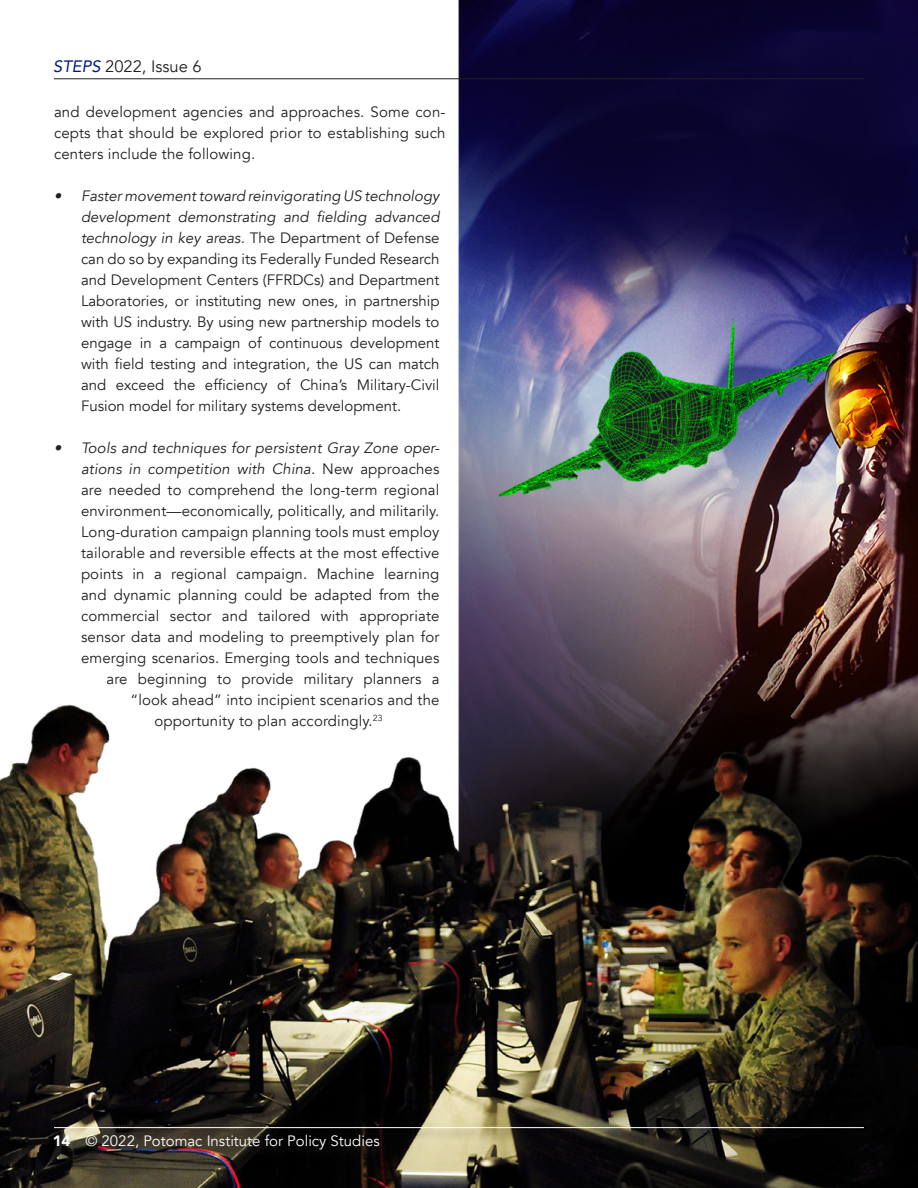
<style>
.page{position:relative;width:918px;height:1188px;background:#fff}
.page>*{position:absolute;margin:0;border:0;box-sizing:border-box;transform-origin:0 0}
.t1{font:16.5px "Avenir";color:#231f20}
.Body_text_regular{font:15px/21px "Avenir";letter-spacing:.01em;color:#231f20;text-align:justify}
.t2{font:italic 15px "Avenir";letter-spacing:.01em;color:#231f20}
.folio{font:15px "Avenir";color:#fff}
.s1{font-style:italic;color:#001789}
.s2{font-style:italic}
.s3{font-style:normal}
.s4{font-weight:900}
</style>
<div class="page">
<img style="left:0;top:0;width:918px;height:1188px">
<div style="left:54px;top:1127px;width:822px;height:36px;background:#231f20;opacity:.75"></div>
<hr style="left:54px;top:1127px;width:810px;height:1px;background:#fff">
<hr style="left:54px;top:78px;width:810px;height:1px;background:#231f20">
<p class="t1" style="left:53px;top:57px;width:150px"><span class="s1">STEPS</span> 2022, Issue 6</p>
<p class="Body_text_regular" style="left:54px;top:102px;width:393px">and development agencies and approaches. Some con&shy;cepts that should be explored prior to establishing such centers include the following.</p>
<p class="Body_text_regular" style="left:81px;top:186px;width:360px;text-indent:-27px"><span class="s2">• Faster movement toward reinvigorating US technology development demonstrating and fielding advanced technology in key areas.</span> The Department of Defense can do so by expanding its Federally Funded Research and Development Centers (FFRDCs) and Department Laboratories, or instituting new ones, in partnership with US industry. By using new partnership models to engage in a campaign of continuous development with field testing and integration, the US can match and exceed the efficiency of China’s Military-Civil Fusion model for military systems development.</p>
<p class="t2" style="left:54px;top:439px;width:387px">• Tools and techniques for persistent Gray Zone oper-</p>
<p class="t2" style="left:81px;top:460px;width:360px">ations in competition with China. <span class="s3">New approaches</span></p>
<p class="Body_text_regular" style="left:81px;top:480px;width:360px">are needed to comprehend the long-term regional</p>
<p class="Body_text_regular" style="left:81px;top:501px;width:360px">environment—economically, politically, and militarily.</p>
<p class="Body_text_regular" style="left:81px;top:522px;width:360px">Long-duration campaign planning tools must employ</p>
<p class="Body_text_regular" style="left:81px;top:543px;width:360px">tailorable and reversible effects at the most effective</p>
<p class="Body_text_regular" style="left:81px;top:564px;width:360px">points in a regional campaign. Machine learning</p>
<p class="Body_text_regular" style="left:81px;top:585px;width:360px">and dynamic planning could be adapted from the</p>
<p class="Body_text_regular" style="left:81px;top:606px;width:360px">commercial sector and tailored with appropriate</p>
<p class="Body_text_regular" style="left:81px;top:627px;width:360px">sensor data and modeling to preemptively plan for</p>
<p class="Body_text_regular" style="left:81px;top:648px;width:360px">emerging scenarios. Emerging tools and techniques</p>
<p class="Body_text_regular" style="left:106px;top:669px;width:335px">are beginning to provide military planners a</p>
<p class="Body_text_regular" style="left:130px;top:690px;width:311px">“look ahead” into incipient scenarios and the</p>
<p class="Body_text_regular" style="left:154px;top:711px;width:230px">opportunity to plan accordingly.<sup>23</sup></p>
<p class="folio" style="left:53px;top:1132px;width:329px"><span class="s4">14</span> © 2022, Potomac Institute for Policy Studies</p>
</div>
